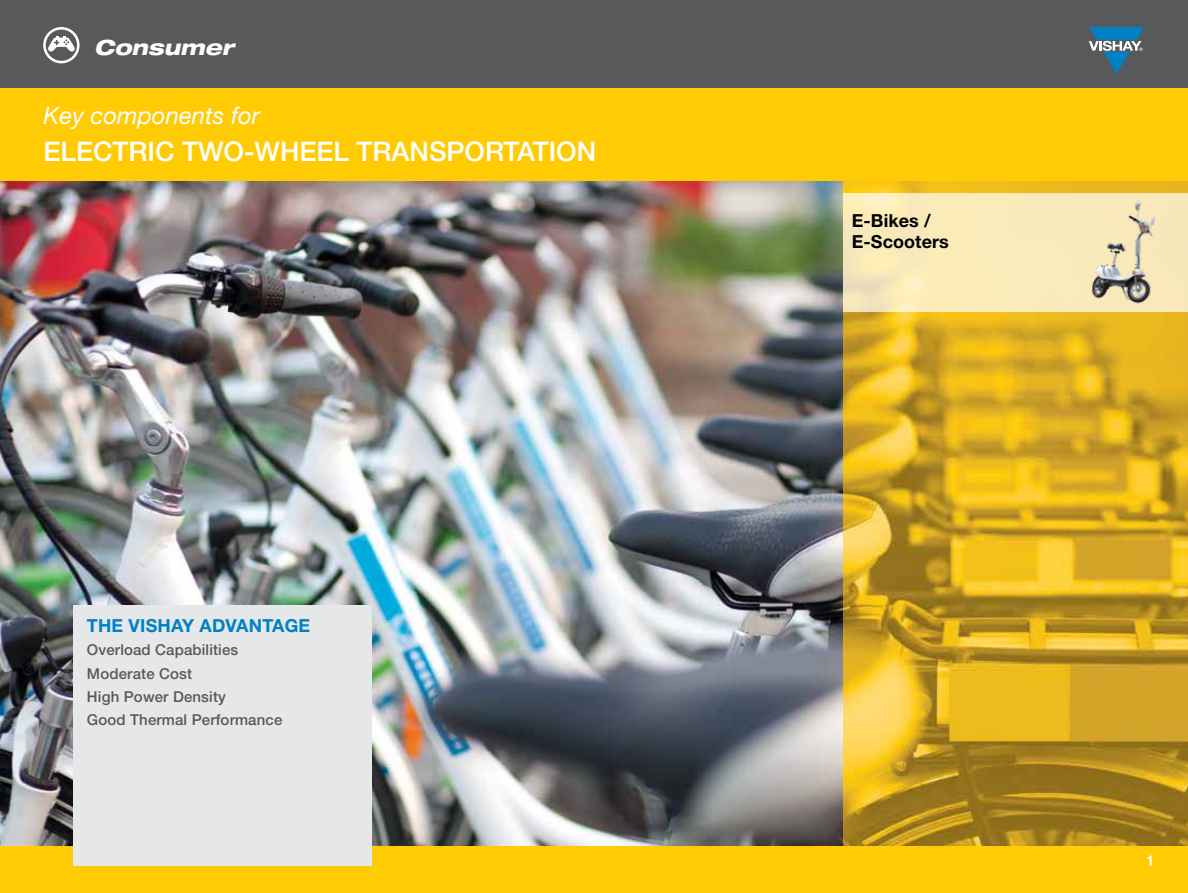
<style>
.page{position:relative;width:1188px;height:893px;background:#fff}
.page>*{position:absolute;margin:0;border:0;box-sizing:border-box;transform-origin:0 0}
.t1{font:500 27px "Helvetica Neue LT Std";color:#fff}
.t2{font:italic 24px "Helvetica Neue LT Std";color:#fff}
.t3{font:italic 800 expanded 21px "Helvetica Neue LT Std";color:#fff}
.t4{font:700 18px/21.6px "Helvetica Neue LT Std";letter-spacing:.005em;color:#000}
.t5{font:700 18px "Helvetica Neue LT Std";letter-spacing:.01em;color:#0081c6}
.t6{font:500 15px/23.4px "Helvetica Neue LT Std";letter-spacing:.01em;color:#58595b}
.t7{font:500 15px "Helvetica Neue LT Std";color:#fff}
</style>
<div class="page">
<div style="left:0;top:88px;width:1188px;height:805px;background:#ffcb05"></div>
<div style="left:1px;top:0;width:1187px;height:88px;background:#58595b"></div>
<svg style="left:1089px;top:28px;width:54px;height:45px;background:#4b7993"></svg>
<div style="left:43px;top:27px;width:36px;height:36px;border:3px solid #fff;border-radius:50%"></div>
<svg style="left:48px;top:36px;width:27px;height:16px"></svg>
<svg style="left:0;top:0;width:1px;height:88px"></svg>
<img style="left:843px;top:181px;width:345px;height:665px">
<div style="left:842px;top:193px;width:346px;height:119px;background:#faebba"></div>
<img style="left:1091px;top:200px;width:64px;height:104px">
<img style="left:0;top:181px;width:843px;height:665px">
<div style="left:73px;top:605px;width:299px;height:261px;background:#e6e7e8"></div>
<h3 class="t3" style="left:94px;top:34px;width:141px">Consumer</h3>
<h2 class="t2" style="left:44px;top:101px;width:218px">Key components for</h2>
<h1 class="t1" style="left:44px;top:136px;width:554px">ELECTRIC TWO-WHEEL TRANSPORTATION</h1>
<p class="t5" style="left:87px;top:614px;width:225px">THE VISHAY ADVANTAGE</p>
<p class="t6" style="left:87px;top:638px;width:197px">Overload Capabilities<br>Moderate Cost<br>High Power Density<br>Good Thermal Performance</p>
<p class="t4" style="left:852px;top:209px;width:99px">E-Bikes /<br>E-Scooters</p>
<p class="t7" style="left:1147px;top:852px;width:10px">1</p>
</div>
